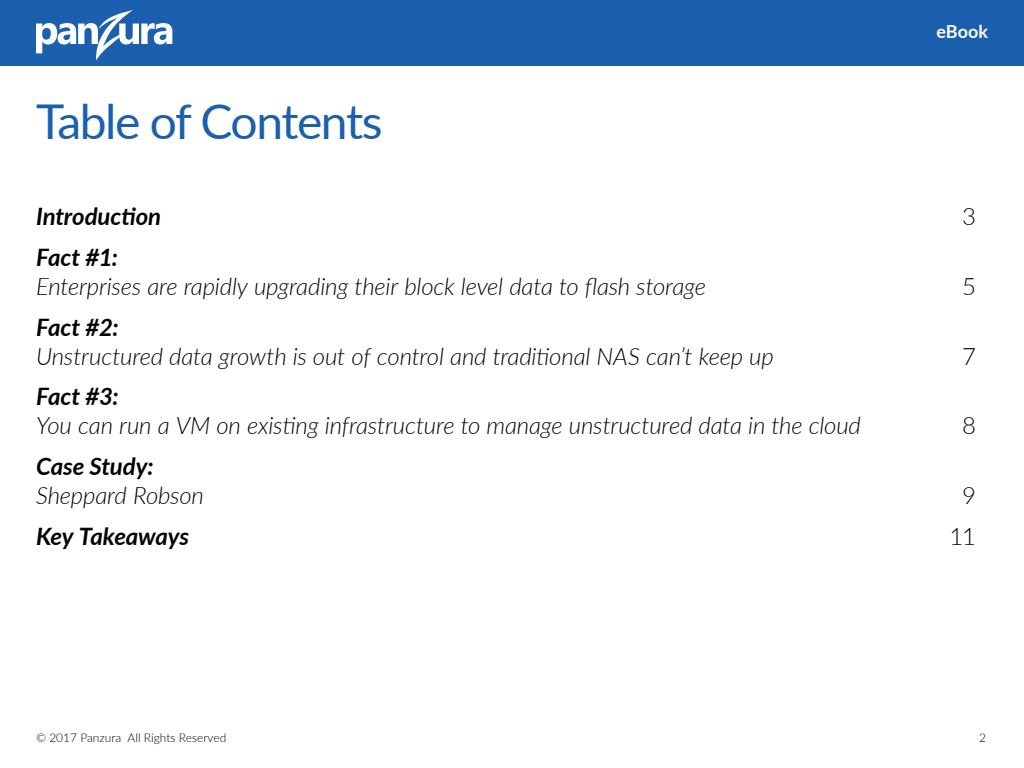
<style>
.page{position:relative;width:1024px;height:768px;background:#fff}
.page>*{position:absolute;margin:0;border:0;box-sizing:border-box;transform-origin:0 0}
.t1{font:48px "Lato";letter-spacing:-.03em;color:#1b60ae}
.t2{font:italic 300 24px "Lato";letter-spacing:-.005em;color:#040503}
.t3{font:italic 700 24px "Lato";letter-spacing:-.005em;color:#040503}
.t4{font:300 24px "Lato";color:#040503}
.t5{font:700 18px "Lato";letter-spacing:-.005em;color:#fff}
.t6{font:300 12px "Lato";color:#040503}
</style>
<div class="page">
<div style="left:0;top:0;width:1024px;height:66px;background:#1b60ae"></div>
<svg style="left:36px;top:10px;width:136px;height:50px"></svg>
<h1 class="t1" style="left:36px;top:87px;width:348px">Table of Contents</h1>
<p class="t5" style="left:937px;top:19px;width:53px">eBook</p>
<p class="t3" style="left:36px;top:199px;width:127px">Introduction</p>
<p class="t4" style="left:962px;top:200px;width:15px">3</p>
<p class="t3" style="left:36px;top:240px;width:84px">Fact #1:</p>
<p class="t2" style="left:36px;top:270px;width:672px">Enterprises are rapidly upgrading their block level data to flash storage</p>
<p class="t4" style="left:962px;top:270px;width:15px">5</p>
<p class="t3" style="left:36px;top:309px;width:84px">Fact #2:</p>
<p class="t2" style="left:36px;top:339px;width:739px">Unstructured data growth is out of control and traditional NAS can’t keep up</p>
<p class="t4" style="left:962px;top:339px;width:15px">7</p>
<p class="t3" style="left:36px;top:379px;width:84px">Fact #3:</p>
<p class="t2" style="left:36px;top:409px;width:827px">You can run a VM on existing infrastructure to manage unstructured data in the cloud</p>
<p class="t4" style="left:962px;top:409px;width:15px">8</p>
<p class="t3" style="left:36px;top:449px;width:119px">Case Study:</p>
<p class="t2" style="left:36px;top:479px;width:170px">Sheppard Robson</p>
<p class="t4" style="left:962px;top:479px;width:15px">9</p>
<p class="t3" style="left:36px;top:518px;width:155px">Key Takeaways</p>
<p class="t4" style="left:949px;top:519px;width:28px">11</p>
<p class="t6" style="left:36px;top:729px;width:192px">© 2017 Panzura All Rights Reserved</p>
<p class="t6" style="left:979px;top:729px;width:8px">2</p>
</div>
